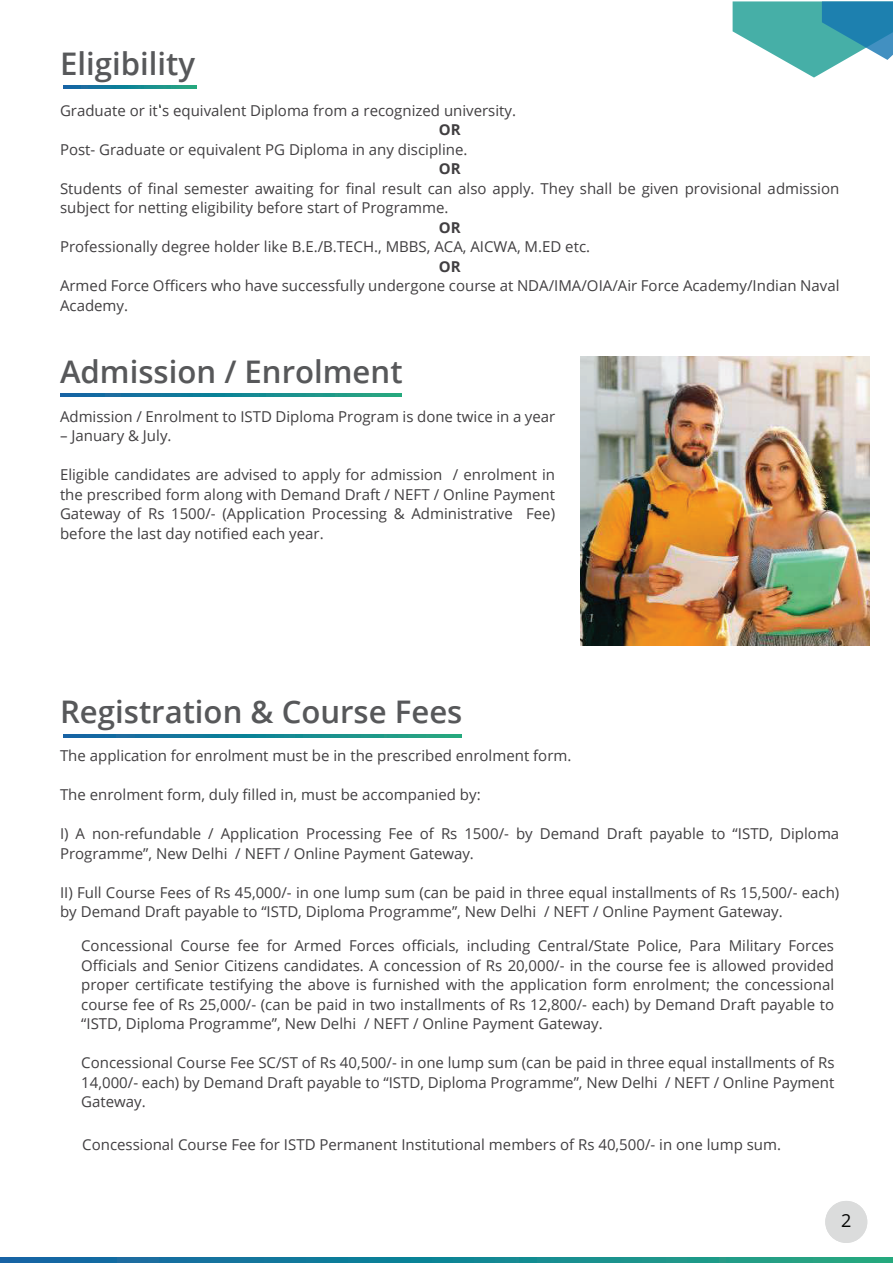
<style>
.page{position:relative;width:893px;height:1263px;background:#fff}
.page>*{position:absolute;margin:0;border:0;box-sizing:border-box;transform-origin:0 0}
.t1{font:600 31.2px "Open Sans";color:#57585a}
.t2{font:18px "Open Sans";color:#040503}
.t3{font:15px/19.5px "Open Sans";color:#413f41}
.t4{font:700 15px "Open Sans";color:#413f41}
</style>
<div class="page">
<svg style="left:1px;top:1257px;width:892px;height:6px;background:#178593"></svg>
<svg style="left:64px;top:86px;width:133px;height:3px"></svg>
<svg style="left:60px;top:393px;width:342px;height:3px"></svg>
<svg style="left:64px;top:734px;width:397px;height:3px"></svg>
<img style="left:581px;top:357px;width:289px;height:289px">
<svg style="left:733px;top:1px;width:160px;height:77px"></svg>
<div style="left:825px;top:1201px;width:42px;height:42px;background:#dbdcdc;border-radius:50%"></div>
<h1 class="t1" style="left:60px;top:43px;width:137px">Eligibility</h1>
<p class="t3" style="left:60px;top:100px;width:458px">Graduate or it s equivalent Diploma from a recognized university.</p>
<p class="t4" style="left:439px;top:119px;width:23px">OR</p>
<p class="t3" style="left:60px;top:139px;width:409px">Post- Graduate or equivalent PG Diploma in any discipline.</p>
<p class="t4" style="left:439px;top:158px;width:23px">OR</p>
<p class="t3" style="left:60px;top:178px;width:781px">Students of final semester awaiting for final result can also apply. They shall be given provisional admission subject for netting eligibility before start of Programme.</p>
<p class="t4" style="left:439px;top:217px;width:23px">OR</p>
<p class="t3" style="left:60px;top:236px;width:532px">Professionally degree holder like B.E./B.TECH., MBBS, ACA, AICWA, M.ED etc.</p>
<p class="t4" style="left:439px;top:256px;width:23px">OR</p>
<p class="t3" style="left:60px;top:275px;width:781px">Armed Force Officers who have successfully undergone course at NDA/IMA/OIA/Air Force Academy/Indian Naval<br>Academy.</p>
<h1 class="t1" style="left:60px;top:351px;width:344px">Admission / Enrolment</h1>
<p class="t3" style="left:60px;top:406px;width:497px">Admission / Enrolment to ISTD Diploma Program is done twice in a year</p>
<p class="t3" style="left:60px;top:426px;width:113px">– January &amp; July.</p>
<p class="t3" style="left:60px;top:465px;width:497px;text-align:justify">Eligible candidates are advised to apply for admission / enrolment in the prescribed form along with Demand Draft / NEFT / Online Payment Gateway of Rs 1500/- (Application Processing &amp; Administrative Fee) before the last day notified each year.</p>
<h1 class="t1" style="left:60px;top:690px;width:404px">Registration &amp; Course Fees</h1>
<p class="t3" style="left:60px;top:745px;width:513px">The application for enrolment must be in the prescribed enrolment form.</p>
<p class="t3" style="left:60px;top:784px;width:422px">The enrolment form, duly filled in, must be accompanied by:</p>
<p class="t3" style="left:60px;top:823px;width:781px">I) A non-refundable / Application Processing Fee of Rs 1500/- by Demand Draft payable to “ISTD, Diploma<br>Programme”, New Delhi / NEFT / Online Payment Gateway.</p>
<p class="t3" style="left:60px;top:882px;width:781px">II) Full Course Fees of Rs 45,000/- in one lump sum (can be paid in three equal installments of Rs 15,500/- each) by Demand Draft payable to “ISTD, Diploma Programme”, New Delhi / NEFT / Online Payment Gateway.</p>
<p class="t3" style="left:81px;top:936px;width:755px;text-align:justify">Concessional Course fee for Armed Forces officials, including Central/State Police, Para Military Forces Officials and Senior Citizens candidates. A concession of Rs 20,000/- in the course fee is allowed provided proper certificate testifying the above is furnished with the application form enrolment; the concessional course fee of Rs 25,000/- (can be paid in two installments of Rs 12,800/- each) by Demand Draft payable to “ISTD, Diploma Programme”, New Delhi / NEFT / Online Payment Gateway.</p>
<p class="t3" style="left:81px;top:1053px;width:755px;text-align:justify">Concessional Course Fee SC/ST of Rs 40,500/- in one lump sum (can be paid in three equal installments of Rs 14,000/- each) by Demand Draft payable to “ISTD, Diploma Programme”, New Delhi / NEFT / Online Payment Gateway.</p>
<p class="t3" style="left:82px;top:1135px;width:700px">Concessional Course Fee for ISTD Permanent Institutional members of Rs 40,500/- in one lump sum.</p>
<p class="t2" style="left:841px;top:1208px;width:12px">12</p>
</div>
